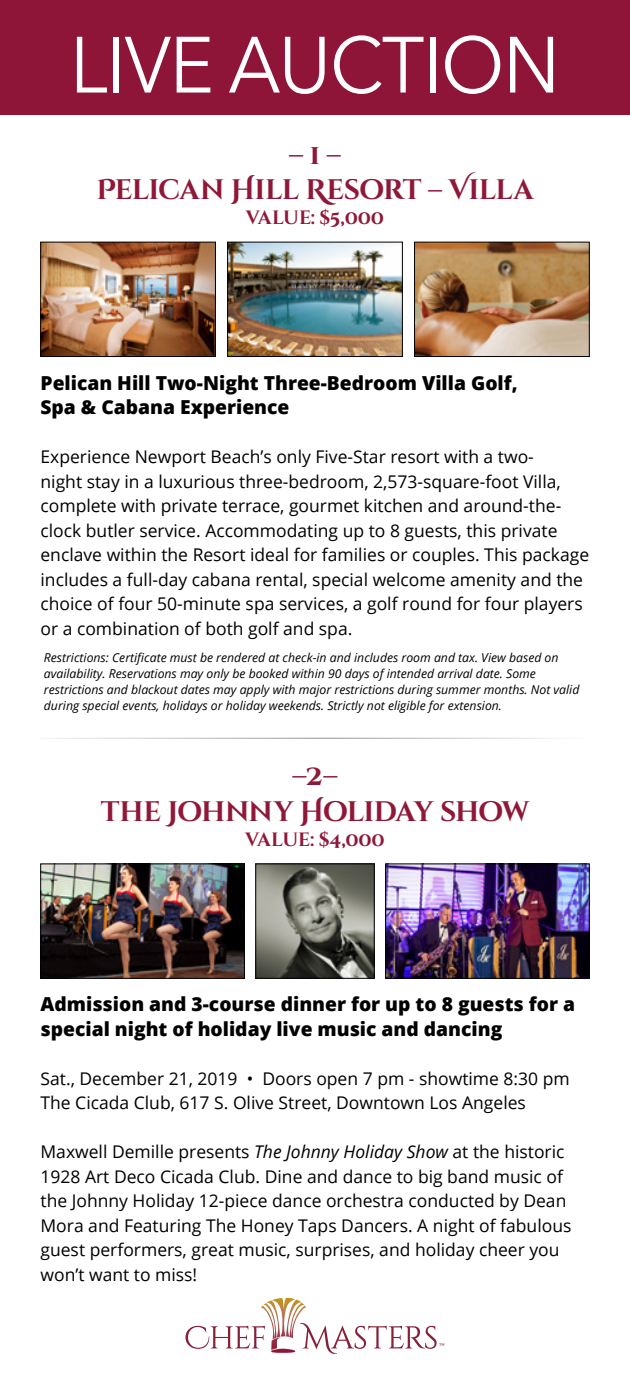
<style>
.page{position:relative;width:630px;height:1386px;background:#fff}
.page>*{position:absolute;margin:0;border:0;box-sizing:border-box;transform-origin:0 0}
.t1{font:78.75px "Avenir Next";letter-spacing:-.02em;color:#fff;scale:.95 1}
.t2{font:700 28.18px/35.9px "Cinzel Decorative";letter-spacing:-.025em;color:#8f1838;text-align:center}
.t3{font:800 19.25px/24.5px "Open Sans";color:#000}
.t4{font:700 19.25px "Cinzel Decorative";letter-spacing:-.01em;color:#8f1838}
.t5{font:17.5px/24.5px "Open Sans";color:#000}
.t6{font:italic 12.25px/15.8px "Open Sans";color:#000}
.s1{font-style:italic}
</style>
<div class="page">
<div style="left:0;top:0;width:630px;height:115px;background:#8e1537"></div>
<hr style="left:41px;top:738px;width:548px;height:1px;background:#939598">
<svg style="left:185px;top:1298px;width:260px;height:56px"></svg>
<img style="left:43px;top:244px;width:171px;height:111px">
<div style="left:41px;top:242px;width:175px;height:115px;border:1px solid #000"></div>
<img style="left:229px;top:244px;width:172px;height:111px">
<div style="left:227px;top:242px;width:176px;height:115px;border:1px solid #000"></div>
<img style="left:416px;top:244px;width:171px;height:111px">
<div style="left:414px;top:242px;width:175px;height:115px;border:1px solid #000"></div>
<img style="left:43px;top:866px;width:200px;height:111px">
<div style="left:41px;top:864px;width:204px;height:115px;border:1px solid #000"></div>
<img style="left:258px;top:866px;width:114px;height:111px">
<div style="left:256px;top:864px;width:118px;height:115px;border:1px solid #000"></div>
<img style="left:387px;top:866px;width:200px;height:111px">
<div style="left:385px;top:864px;width:204px;height:115px;border:1px solid #000"></div>
<h1 class="t1" style="left:70px;top:-1px;width:518px">LIVE AUCTION</h1>
<h2 class="t2" style="left:96px;top:137px;width:439px">–1 –<br>Pelican Hill Resort – Villa</h2>
<p class="t4" style="left:246px;top:206px;width:140px">value: $5,000</p>
<p class="t3" style="left:41px;top:369px;width:479px">Pelican Hill Two-Night Three-Bedroom Villa Golf,<br>Spa &amp; Cabana Experience</p>
<p class="t5" style="left:41px;top:444px;width:550px">Experience Newport Beach’s only Five-Star resort with a two-<br>night stay in a luxurious three-bedroom, 2,573-square-foot Villa, complete with private terrace, gourmet kitchen and around-the&shy;clock butler service. Accommodating up to 8 guests, this private enclave within the Resort ideal for families or couples. This package includes a full-day cabana rental, special welcome amenity and the choice of four 50-minute spa services, a golf round for four players or a combination of both golf and spa.</p>
<p class="t6" style="left:44px;top:650px;width:537px">Restrictions: Certificate must be rendered at check-in and includes room and tax. View based on availability. Reservations may only be booked within 90 days of intended arrival date. Some restrictions and blackout dates may apply with major restrictions during summer months. Not valid during special events, holidays or holiday weekends. Strictly not eligible for extension.</p>
<h2 class="t2" style="left:101px;top:759px;width:430px">–2–<br>the Johnny Holiday show</h2>
<p class="t4" style="left:245px;top:827px;width:141px">value: $4,000</p>
<p class="t3" style="left:41px;top:991px;width:536px">Admission and 3-course dinner for up to 8 guests for a special night of holiday live music and dancing</p>
<p class="t5" style="left:41px;top:1066px;width:531px">Sat., December 21, 2019 • Doors open 7 pm - showtime 8:30 pm<br>The Cicada Club, 617 S. Olive Street, Downtown Los Angeles</p>
<p class="t5" style="left:41px;top:1139px;width:532px">Maxwell Demille presents <span class="s1">The Johnny Holiday Show</span> at the historic 1928 Art Deco Cicada Club. Dine and dance to big band music of the Johnny Holiday 12-piece dance orchestra conducted by Dean Mora and Featuring The Honey Taps Dancers. A night of fabulous guest performers, great music, surprises, and holiday cheer you won’t want to miss!</p>
</div>
